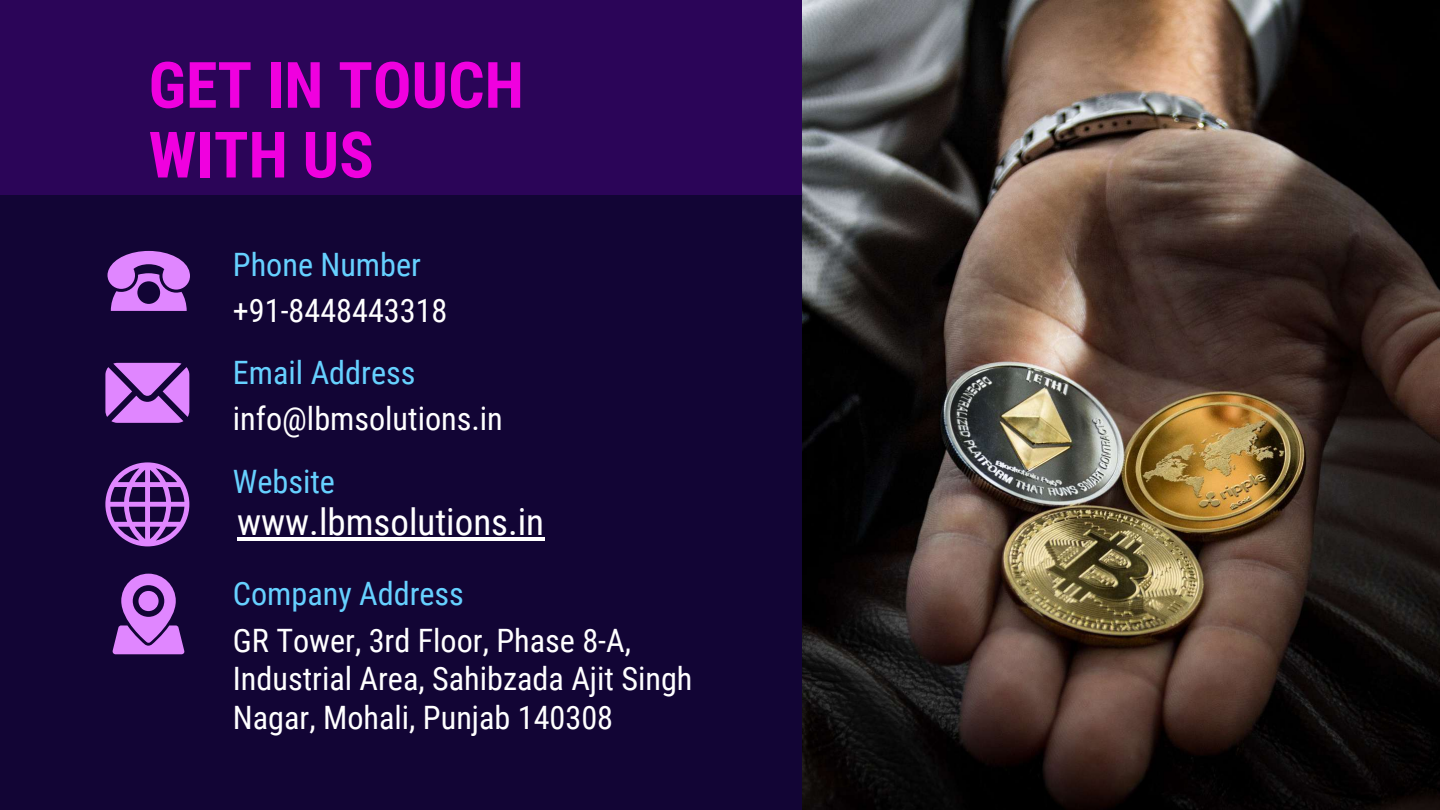
<style>
.page{position:relative;width:1440px;height:810px;background:#2b0558}
.page>*{position:absolute;margin:0;border:0;box-sizing:border-box;transform-origin:0 0}
.t1{font:700 64px/69.8px "Roboto Condensed";color:#f000df}
.t2{font:37px "Roboto Condensed";color:#fff}
.t3{font:32.2px/38.7px "Roboto Condensed";color:#fff}
.t4{font:32.2px "Roboto Condensed";color:#66d1ff}
</style>
<div class="page">
<div style="left:0;top:195px;width:1440px;height:615px;background:#120535"></div>
<svg style="left:108px;top:251px;width:82px;height:60px"></svg>
<svg style="left:105px;top:363px;width:84px;height:60px"></svg>
<svg style="left:113px;top:574px;width:72px;height:80px"></svg>
<svg style="left:105px;top:462px;width:84px;height:84px"></svg>
<img style="left:802px;top:1px;width:638px;height:809px">
<hr style="left:237px;top:538px;width:307px;height:3px;background:#fff">
<h1 class="t1" style="left:149px;top:51px;width:377px">GET IN TOUCH<br>WITH US</h1>
<p class="t4" style="left:233px;top:246px;width:190px">Phone Number</p>
<p class="t3" style="left:233px;top:292px;width:216px">+91-8448443318</p>
<p class="t4" style="left:233px;top:355px;width:184px">Email Address</p>
<p class="t3" style="left:233px;top:400px;width:271px">info@lbmsolutions.in</p>
<p class="t4" style="left:233px;top:463px;width:104px">Website</p>
<p class="t2" style="left:237px;top:501px;width:309px">www.lbmsolutions.in</p>
<p class="t4" style="left:233px;top:576px;width:232px">Company Address</p>
<p class="t3" style="left:233px;top:621px;width:461px">GR Tower, 3rd Floor, Phase 8-A,<br>Industrial Area, Sahibzada Ajit Singh<br>Nagar, Mohali, Punjab 140308</p>
</div>
